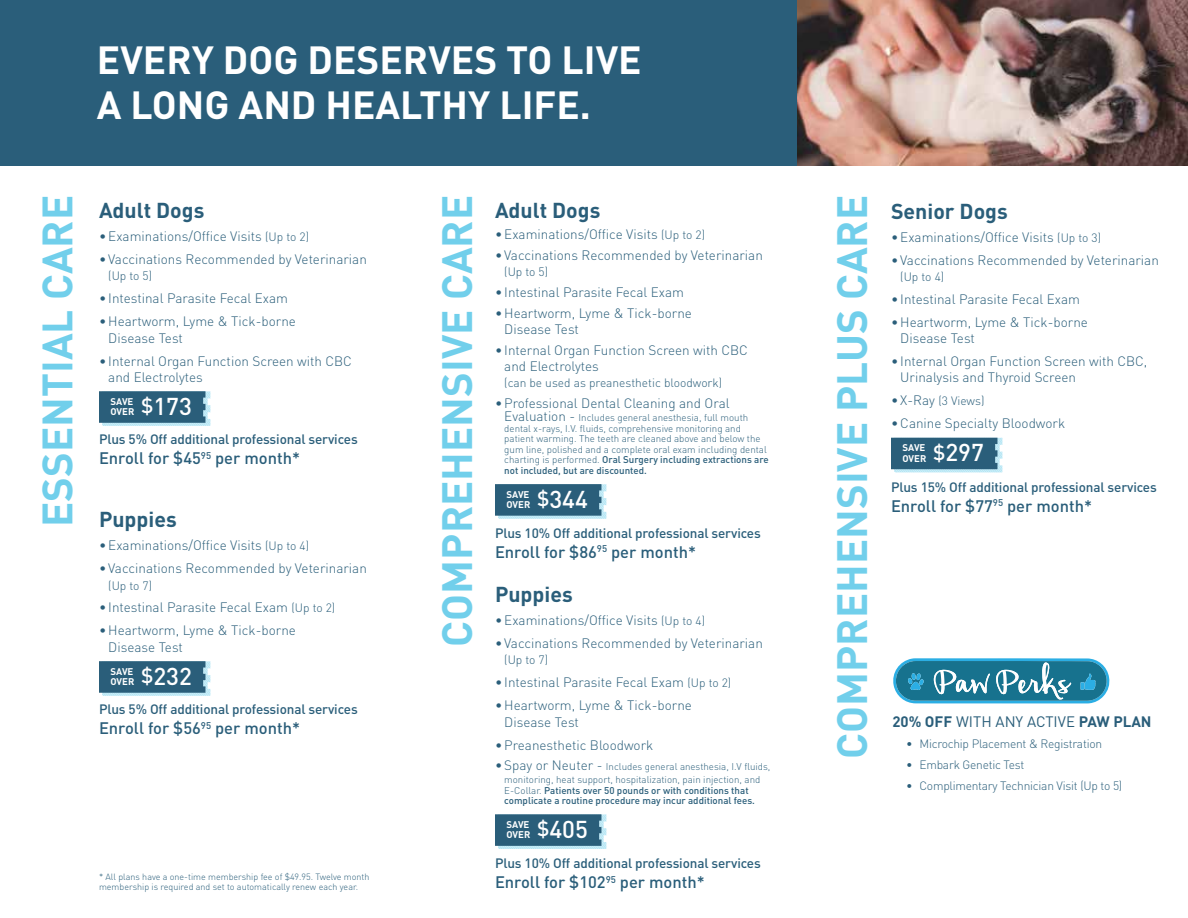
<style>
.page{position:relative;width:1188px;height:918px;background:#fff}
.page>*{position:absolute;margin:0;border:0;box-sizing:border-box;transform-origin:0 0}
.t1{font:700 41.85px "DIN";color:#71cfeb}
.t2{font:700 38.85px/44.5px "DIN";color:#fff}
.t3{font:700 21.3px "DIN";color:#2a5e7a}
.t4{font:500 16.5px "DIN";color:#2a5e7a}
.t5{font:700 15px "DIN";color:#2a5e7a}
.t6{font:300 13.5px/16.2px "DIN";color:#2a5e7a}
.t7{font:500 13.5px "DIN";letter-spacing:-.01em;color:#2a5e7a}
.t8{font:300 12px "DIN";letter-spacing:-.02em;color:#2a5e7a}
.t9{font:300 12px "DIN";color:#2a5e7a}
.t10{font:300 9.75px/10.5px "DIN";color:#2a5e7a}
.t11{font:500 9.75px/10.5px "DIN";color:#2a5e7a}
.t12{font:700 9.6px/10.4px "DIN";color:#fff}
.t13{font:300 9px/10.5px "DIN";color:#2a5e7a}
.s1{font-size:12px}
.s2{font-size:13.5px}
.s3{font-weight:500}
.s4{font-weight:500;font-size:24.15px}
.s5{font-weight:300}
.s6{font-weight:400}
</style>
<div class="page">
<svg style="left:893px;top:658px;width:217px;height:45px;background:#4293ad"></svg>
<svg style="left:99px;top:391px;width:112px;height:35px;background:#41738c"></svg>
<svg style="left:99px;top:661px;width:112px;height:35px;background:#41738c"></svg>
<svg style="left:495px;top:814px;width:112px;height:35px;background:#41738c"></svg>
<svg style="left:495px;top:484px;width:112px;height:35px;background:#42738c"></svg>
<svg style="left:891px;top:438px;width:112px;height:34px;background:#3f718a"></svg>
<img style="left:796px;top:0;width:392px;height:166px">
<div style="left:0;top:0;width:796px;height:166px;background:#2a5e7a"></div>
<h2 class="t2" style="left:97px;top:36px;width:546px">EVERY DOG DESERVES TO LIVE<br>A LONG AND HEALTHY LIFE.</h2>
<h1 class="t1" style="left:30px;top:527px;width:333px;rotate:-90deg">ESSENTIAL CARE</h1>
<h1 class="t1" style="left:430px;top:647px;width:453px;rotate:-90deg">COMPREHENSIVE CARE</h1>
<h1 class="t1" style="left:825px;top:759px;width:566px;rotate:-90deg">COMPREHENSIVE PLUS CARE</h1>
<h3 class="t3" style="left:99px;top:197px;width:107px">Adult Dogs</h3>
<p class="t6" style="left:99px;top:228px;width:212px">•Examinations/Office Visits <span class="s1">(Up to 2)</span></p>
<p class="t6" style="left:99px;top:251px;width:269px">• Vaccinations Recommended by Veterinarian</p>
<p class="t8" style="left:108px;top:269px;width:45px">(Up to 5)</p>
<p class="t6" style="left:99px;top:290px;width:191px">• Intestinal Parasite Fecal Exam</p>
<p class="t6" style="left:108px;top:313px;width:189px;text-indent:-9px">•Heartworm, Lyme &amp; Tick-borne<br>Disease Test</p>
<p class="t6" style="left:108px;top:352px;width:245px;text-indent:-9px">• Internal Organ Function Screen with CBC and Electrolytes</p>
<h3 class="t3" style="left:495px;top:197px;width:107px">Adult Dogs</h3>
<p class="t6" style="left:495px;top:226px;width:212px">•Examinations/Office Visits <span class="s1">(Up to 2)</span></p>
<p class="t6" style="left:495px;top:247px;width:269px">• Vaccinations Recommended by Veterinarian</p>
<p class="t8" style="left:504px;top:264px;width:45px">(Up to 5)</p>
<p class="t6" style="left:495px;top:284px;width:191px">• Intestinal Parasite Fecal Exam</p>
<p class="t6" style="left:504px;top:305px;width:189px;text-indent:-9px">•Heartworm, Lyme &amp; Tick-borne<br>Disease Test</p>
<p class="t6" style="left:504px;top:342px;width:245px;text-indent:-9px">• Internal Organ Function Screen with CBC and Electrolytes</p>
<p class="t9" style="left:504px;top:375px;width:219px">(can be used as preanesthetic bloodwork)</p>
<p class="t6" style="left:495px;top:395px;width:236px">•Professional Dental Cleaning and Oral</p>
<p class="t10" style="left:504px;top:413px;width:266px"><span class="s2">Evaluation -</span> Includes general anesthesia, full mouth dental x-rays, I.V. fluids, comprehensive monitoring and patient warming. The teeth are cleaned above and below the gum line, polished and a complete oral exam including dental charting is performed. <span class="s3">Oral Surgery including extractions are not included, but are discounted.</span></p>
<p class="t12" style="left:111px;top:396px;width:83px">SAVE<br>OVER <sup>$</sup><span class="s4">173</span></p>
<p class="t7" style="left:99px;top:431px;width:260px">Plus 5% Off additional professional services</p>
<p class="t4" style="left:99px;top:448px;width:203px">Enroll for $45<sup>95</sup> per month*</p>
<p class="t12" style="left:507px;top:489px;width:83px">SAVE<br>OVER <sup>$</sup><span class="s4">344</span></p>
<h3 class="t3" style="left:99px;top:506px;width:79px">Puppies</h3>
<p class="t6" style="left:99px;top:537px;width:212px">•Examinations/Office Visits <span class="s1">(Up to 4)</span></p>
<p class="t6" style="left:99px;top:560px;width:269px">• Vaccinations Recommended by Veterinarian</p>
<p class="t8" style="left:108px;top:578px;width:45px">(Up to 7)</p>
<p class="t6" style="left:99px;top:599px;width:238px">• Intestinal Parasite Fecal Exam <span class="s1">(Up to 2)</span></p>
<p class="t6" style="left:108px;top:622px;width:189px;text-indent:-9px">•Heartworm, Lyme &amp; Tick-borne<br>Disease Test</p>
<p class="t7" style="left:495px;top:525px;width:267px">Plus 10% Off additional professional services</p>
<p class="t4" style="left:495px;top:541px;width:203px">Enroll for $86<sup>95</sup> per month*</p>
<h3 class="t3" style="left:495px;top:581px;width:79px">Puppies</h3>
<p class="t6" style="left:495px;top:612px;width:212px">•Examinations/Office Visits <span class="s1">(Up to 4)</span></p>
<p class="t6" style="left:495px;top:635px;width:269px">• Vaccinations Recommended by Veterinarian</p>
<p class="t8" style="left:504px;top:653px;width:45px">(Up to 7)</p>
<p class="t6" style="left:495px;top:674px;width:238px">• Intestinal Parasite Fecal Exam <span class="s1">(Up to 2)</span></p>
<p class="t6" style="left:504px;top:697px;width:189px;text-indent:-9px">•Heartworm, Lyme &amp; Tick-borne<br>Disease Test</p>
<p class="t6" style="left:495px;top:736px;width:160px">•Preanesthetic Bloodwork</p>
<p class="t10" style="left:495px;top:759px;width:277px;line-height:13.5px;text-align:center"><span class="s2">•Spay or Neuter -</span> Includes general anesthesia, I.V fluids, monitoring, heat support, hospitalization, pain injection, and</p>
<p class="t11" style="left:504px;top:785px;width:252px"><span class="s5">E-Collar.</span> Patients over 50 pounds or with conditions that complicate a routine procedure may incur additional fees.</p>
<p class="t12" style="left:111px;top:666px;width:83px">SAVE<br>OVER <sup>$</sup><span class="s4">232</span></p>
<p class="t7" style="left:99px;top:701px;width:260px">Plus 5% Off additional professional services</p>
<p class="t4" style="left:99px;top:718px;width:203px">Enroll for $56<sup>95</sup> per month*</p>
<p class="t13" style="left:99px;top:871px;width:272px">* All plans have a one-time membership fee of $49.95. Twelve month membership is required and set to automatically renew each year.</p>
<p class="t12" style="left:507px;top:819px;width:83px">SAVE<br>OVER <sup>$</sup><span class="s4">405</span></p>
<p class="t7" style="left:495px;top:855px;width:267px">Plus 10% Off additional professional services</p>
<p class="t4" style="left:495px;top:872px;width:211px">Enroll for $102<sup>95</sup> per month*</p>
<h3 class="t3" style="left:891px;top:197px;width:118px">Senior Dogs</h3>
<p class="t6" style="left:891px;top:229px;width:212px">•Examinations/Office Visits <span class="s1">(Up to 3)</span></p>
<p class="t6" style="left:891px;top:252px;width:269px">• Vaccinations Recommended by Veterinarian</p>
<p class="t8" style="left:900px;top:269px;width:45px">(Up to 4)</p>
<p class="t6" style="left:891px;top:291px;width:191px">• Intestinal Parasite Fecal Exam</p>
<p class="t6" style="left:900px;top:314px;width:189px;text-indent:-9px">•Heartworm, Lyme &amp; Tick-borne<br>Disease Test</p>
<p class="t6" style="left:900px;top:353px;width:249px;text-indent:-9px">• Internal Organ Function Screen with CBC,<br>Urinalysis and Thyroid Screen</p>
<p class="t8" style="left:891px;top:393px;width:95px"><span class="s2">• X-Ray</span> (3 Views)</p>
<p class="t6" style="left:891px;top:415px;width:176px">•Canine Specialty Bloodwork</p>
<p class="t12" style="left:903px;top:442px;width:83px">SAVE<br>OVER <sup>$</sup><span class="s4">297</span></p>
<p class="t7" style="left:891px;top:479px;width:267px">Plus 15% Off additional professional services</p>
<p class="t4" style="left:891px;top:495px;width:203px">Enroll for $77<sup>95</sup> per month*</p>
<p class="t5" style="left:892px;top:712px;width:261px">20% OFF <span class="s6">WITH ANY ACTIVE</span> PAW PLAN</p>
<p class="t8" style="left:906px;top:736px;width:198px">• Microchip Placement &amp; Registration</p>
<p class="t8" style="left:906px;top:757px;width:120px">• Embark Genetic Test</p>
<p class="t8" style="left:906px;top:779px;width:218px">• Complimentary Technician Visit (Up to 5)</p>
</div>
